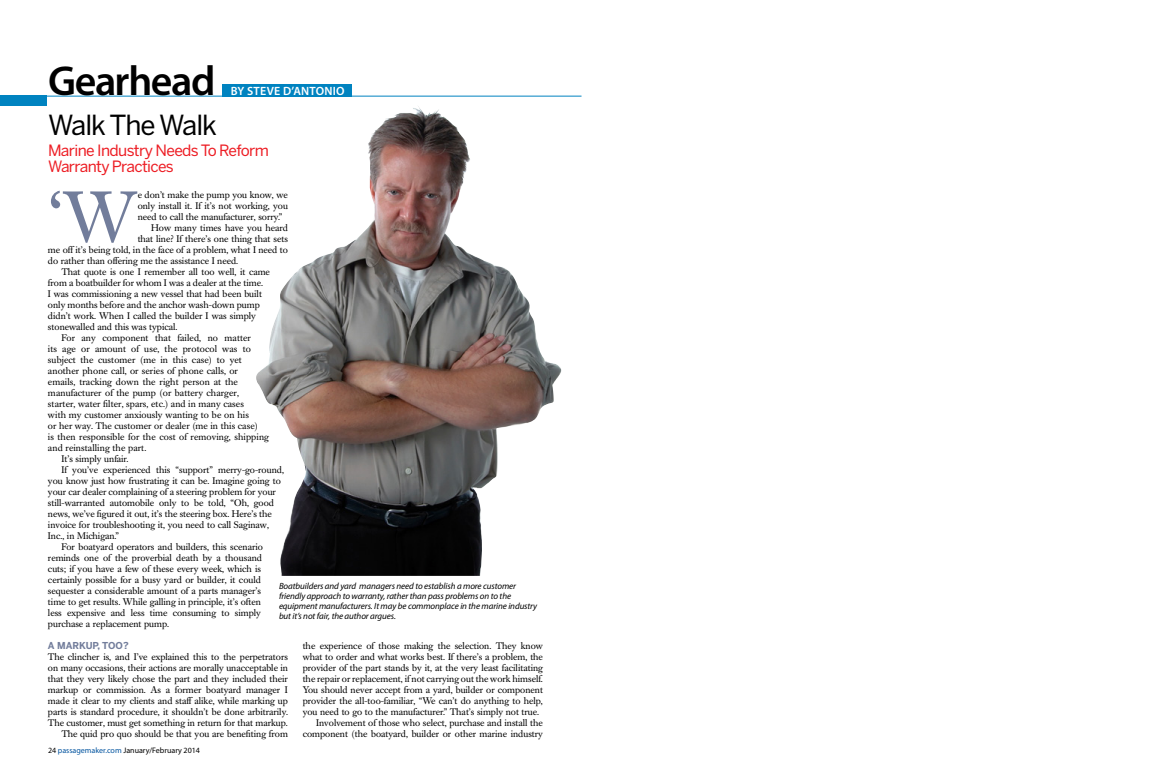
<style>
.page{position:relative;width:1170px;height:783px;background:#fff}
.page>*{position:absolute;margin:0;border:0;box-sizing:border-box;transform-origin:0 0}
.t1{font:71.7px "Caslon Book BE";color:#727d9b}
.t2{font:600 42px "Myriad Pro";letter-spacing:-.03em;color:#000}
.t3{font:27.5px "Benton Sans";letter-spacing:-.04em;color:#000}
.t4{font:15.5px/16px "Benton Sans";letter-spacing:-.04em;color:#ed1d24}
.t5{font:600 12px "Myriad Pro";letter-spacing:.02em;color:#fff}
.t6{font:9.5px/11px "Caslon Book BE";color:#000;text-align:right}
.t7{font:700 9.5px "Benton Sans";color:#727d9b}
.t8{font:italic 9px/10px "Myriad Pro";letter-spacing:-.01em;color:#000}
.t9{font:8px "Myriad Pro";color:#000}
.s1{color:#00539f}
</style>
<div class="page">
<div style="left:222px;top:84px;width:130px;height:12px;background:#0083c0"></div>
<div style="left:0;top:96px;width:47px;height:10px;background:#0083c0"></div>
<hr style="left:0;top:96px;width:582px;height:1px;background:#0083c0">
<img style="left:256px;top:106px;width:306px;height:470px">
<h2 class="t2" style="left:48px;top:54px;width:169px">GEARHEAD</h2>
<h3 class="t3" style="left:48px;top:108px;width:170px">Walk The Walk</h3>
<p class="t5" style="left:231px;top:84px;width:115px">BY STEVE D’ANTONIO</p>
<h3 class="t4" style="left:48px;top:143px;width:222px">Marine Industry Needs To Reform<br>Warranty Practices</h3>
<h1 class="t1" style="left:48px;top:176px;width:91px">‘W</h1>
<p class="t6" style="left:138px;top:190px;width:152px">e don’t make the pump you know, we</p>
<p class="t6" style="left:138px;top:201px;width:152px">only install it. If it’s not working, you</p>
<p class="t6" style="left:138px;top:212px;width:146px">need to call the manufacturer, sorry.”</p>
<p class="t6" style="left:151px;top:223px;width:138px">How many times have you heard</p>
<p class="t6" style="left:138px;top:234px;width:152px">that line? If there’s one thing that sets</p>
<p class="t6" style="left:48px;top:245px;width:242px">me off it’s being told, in the face of a problem, what I need to</p>
<p class="t6" style="left:48px;top:256px;width:192px">do rather than offering me the assistance I need.</p>
<p class="t6" style="left:61px;top:267px;width:210px">That quote is one I remember all too well, it came</p>
<p class="t6" style="left:48px;top:278px;width:217px">from a boatbuilder for whom I was a dealer at the time.</p>
<p class="t6" style="left:48px;top:289px;width:215px">I was commissioning a new vessel that had been built</p>
<p class="t6" style="left:48px;top:300px;width:213px">only months before and the anchor wash-down pump</p>
<p class="t6" style="left:48px;top:311px;width:209px">didn’t work. When I called the builder I was simply</p>
<p class="t6" style="left:48px;top:322px;width:131px">stonewalled and this was typical.</p>
<p class="t6" style="left:61px;top:333px;width:191px">For any component that failed, no matter</p>
<p class="t6" style="left:48px;top:344px;width:204px">its age or amount of use, the protocol was to</p>
<p class="t6" style="left:48px;top:355px;width:195px">subject the customer (me in this case) to yet</p>
<p class="t6" style="left:48px;top:366px;width:192px">another phone call, or series of phone calls, or</p>
<p class="t6" style="left:48px;top:377px;width:192px">emails, tracking down the right person at the</p>
<p class="t6" style="left:48px;top:388px;width:193px">manufacturer of the pump (or battery charger,</p>
<p class="t6" style="left:48px;top:399px;width:197px">starter, water filter, spars, etc.) and in many cases</p>
<p class="t6" style="left:48px;top:410px;width:202px">with my customer anxiously wanting to be on his</p>
<p class="t6" style="left:48px;top:421px;width:211px">or her way. The customer or dealer (me in this case)</p>
<p class="t6" style="left:48px;top:432px;width:222px">is then responsible for the cost of removing, shipping</p>
<p class="t6" style="left:48px;top:443px;width:100px">and reinstalling the part.</p>
<p class="t6" style="left:61px;top:454px;width:69px">It’s simply unfair.</p>
<p class="t6" style="left:61px;top:465px;width:224px">If you’ve experienced this “support” merry-go-round,</p>
<p class="t6" style="left:48px;top:476px;width:235px">you know just how frustrating it can be. Imagine going to</p>
<p class="t6" style="left:48px;top:487px;width:230px">your car dealer complaining of a steering problem for your</p>
<p class="t6" style="left:48px;top:498px;width:228px">still-warranted automobile only to be told, “Oh, good</p>
<p class="t6" style="left:48px;top:509px;width:225px">news, we’ve figured it out, it’s the steering box. Here’s the</p>
<p class="t6" style="left:48px;top:520px;width:222px">invoice for troubleshooting it, you need to call Saginaw,</p>
<p class="t6" style="left:48px;top:531px;width:72px">Inc., in Michigan.”</p>
<p class="t6" style="left:61px;top:542px;width:203px">For boatyard operators and builders, this scenario</p>
<p class="t6" style="left:48px;top:553px;width:216px">reminds one of the proverbial death by a thousand</p>
<p class="t6" style="left:48px;top:564px;width:215px">cuts; if you have a few of these every week, which is</p>
<p class="t6" style="left:48px;top:575px;width:214px">certainly possible for a busy yard or builder, it could</p>
<p class="t6" style="left:48px;top:586px;width:214px">sequester a considerable amount of a parts manager’s</p>
<p class="t6" style="left:48px;top:597px;width:215px">time to get results. While galling in principle, it’s often</p>
<p class="t6" style="left:48px;top:608px;width:214px">less expensive and less time consuming to simply</p>
<p class="t6" style="left:48px;top:619px;width:123px">purchase a replacement pump.</p>
<p class="t7" style="left:48px;top:640px;width:82px">A MARKUP, TOO?</p>
<p class="t6" style="left:48px;top:652px;width:242px">The clincher is, and I’ve explained this to the perpetrators on many occasions, their actions are morally unacceptable in that they very likely chose the part and they included their markup or commission. As a former boatyard manager I made it clear to my clients and staff alike, while marking up parts is standard procedure, it shouldn’t be done arbitrarily.<br>The customer, must get something in return for that markup.<br>The quid pro quo should be that you are benefiting from</p>
<p class="t8" style="left:279px;top:581px;width:260px">Boatbuilders and yard managers need to establish a more customer friendly approach to warranty, rather than pass problems on to the equipment manufacturers. It may be commonplace in the marine industry but it’s not fair, the author argues.</p>
<p class="t6" style="left:303px;top:641px;width:242px">the experience of those making the selection. They know</p>
<p class="t6" style="left:303px;top:652px;width:242px">what to order and what works best. If there’s a problem, the</p>
<p class="t6" style="left:303px;top:663px;width:242px">provider of the part stands by it, at the very least facilitating</p>
<p class="t6" style="left:303px;top:674px;width:242px">the repair or replacement, if not carrying out the work himself.</p>
<p class="t6" style="left:303px;top:685px;width:242px">You should never accept from a yard, builder or component</p>
<p class="t6" style="left:303px;top:696px;width:242px">provider the all-too-familiar, “We can’t do anything to help,</p>
<p class="t6" style="left:303px;top:707px;width:238px">you need to go to the manufacturer.” That’s simply not true.</p>
<p class="t6" style="left:316px;top:718px;width:228px">Involvement of those who select, purchase and install the</p>
<p class="t6" style="left:303px;top:729px;width:242px">component (the boatyard, builder or other marine industry</p>
<p class="t9" style="left:48px;top:745px;width:154px">24 <span class="s1">passagemaker.com</span> January/February 2014</p>
</div>
